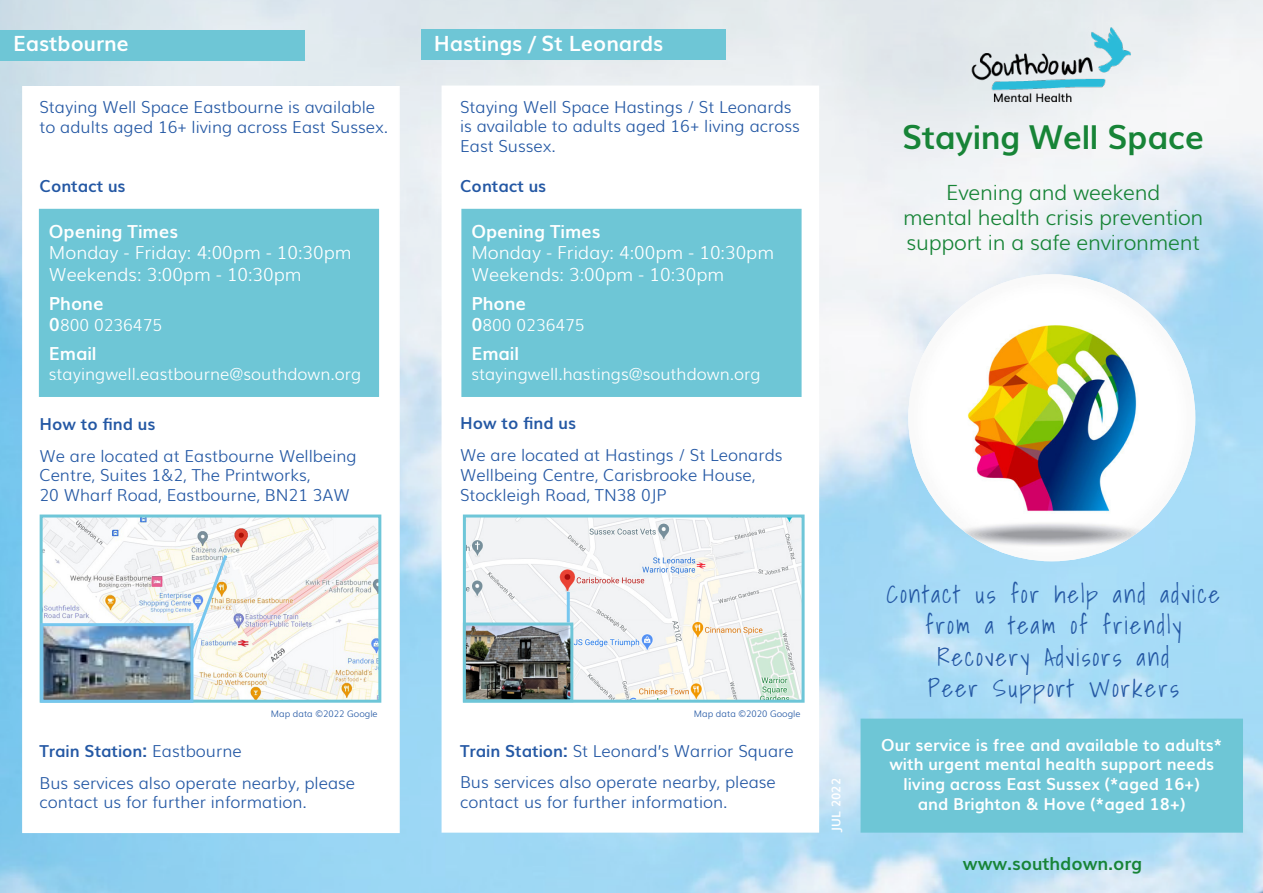
<style>
.page{position:relative;width:1263px;height:893px;background:#fff}
.page>*{position:absolute;margin:0;border:0;box-sizing:border-box;transform-origin:0 0}
.t1{font:700 33px "Muli";letter-spacing:-.01em;color:#178437}
.t2{font:300 24px/31.5px "Shadows Into";letter-spacing:.09em;color:#2458a4;text-align:center}
.t3{font:300 21px/25.2px "Muli";letter-spacing:-.01em;color:#178437;text-align:center}
.t4{font:700 21px "Muli";color:#fff}
.t5{font:300 18px/21.6px "Muli";color:#fff}
.t6{font:700 18px "Muli";color:#fff}
.t7{font:700 18px "Muli";color:#178437}
.t8{font:300 16.5px/19.8px "Muli";color:#2458a4}
.t9{font:700 16.5px/19.8px "Muli";color:#fff;text-align:center}
.t10{font:300 16.5px "Muli";color:#fff}
.t11{font:700 16.5px "Muli";color:#2458a4}
.t12{font:700 12px "Muli";color:#fff}
.t13{font:300 9px "Muli";color:#2458a4}
.s1{font-weight:700;font-size:18px}
.s2{font-weight:700}
</style>
<div class="page">
<div style="left:22px;top:86px;width:378px;height:747px;background:#fff;border:2px solid #fff"></div>
<div style="left:861px;top:719px;width:381px;height:113px;background:#6ec6d6"></div>
<div style="left:860px;top:719px;width:383px;height:114px;border:2px solid #6ec6d6"></div>
<hr style="left:1262px;top:30px;width:1px;height:31px;background:#6ec6d6">
<div style="left:0;top:30px;width:304px;height:31px;background:#6ec6d6"></div>
<div style="left:421px;top:30px;width:304px;height:30px;background:#6ec6d6"></div>
<img style="left:954px;top:18px;width:195px;height:103px">
<img style="left:908px;top:274px;width:287px;height:287px;border-radius:143px">
<div style="left:40px;top:210px;width:338px;height:186px;background:#6ec6d6"></div>
<div style="left:39px;top:209px;width:340px;height:188px;border:2px solid #6ec6d6"></div>
<img style="left:44px;top:518px;width:333px;height:181px">
<div style="left:40px;top:514px;width:341px;height:189px;border:3px solid #6ec6d8"></div>
<svg style="left:188px;top:552px;width:42px;height:100px"></svg>
<div style="left:462px;top:210px;width:339px;height:186px;background:#6ec6d6"></div>
<div style="left:461px;top:209px;width:340px;height:188px;border:2px solid #6ec6d6"></div>
<img style="left:467px;top:518px;width:334px;height:181px">
<div style="left:463px;top:514px;width:342px;height:189px;border:3px solid #6ec6d8"></div>
<img style="left:467px;top:626px;width:102px;height:72px">
<div style="left:463px;top:622px;width:110px;height:80px;border:3px solid #6ec6d8"></div>
<hr style="left:567px;top:592px;width:3px;height:30px;background:#77c7ef">
<img style="left:44px;top:627px;width:145px;height:72px">
<div style="left:40px;top:623px;width:153px;height:80px;border:3px solid #77c7ee"></div>
<p class="t4" style="left:13px;top:27px;width:117px">Eastbourne</p>
<p class="t8" style="left:39px;top:96px;width:350px">Staying Well Space Eastbourne is available to adults aged 16+ living across East Sussex.</p>
<p class="t11" style="left:39px;top:173px;width:88px">Contact us</p>
<p class="t6" style="left:49px;top:217px;width:131px">Opening Times</p>
<p class="t5" style="left:49px;top:241px;width:304px">Monday - Friday: 4:00pm - 10:30pm<br>Weekends: 3:00pm - 10:30pm</p>
<p class="t6" style="left:49px;top:289px;width:56px">Phone</p>
<p class="t10" style="left:49px;top:312px;width:115px"><span class="s1">0</span>800 0236475</p>
<p class="t6" style="left:49px;top:339px;width:49px">Email</p>
<p class="t10" style="left:49px;top:361px;width:314px">stayingwell.eastbourne@southdown.org</p>
<p class="t11" style="left:39px;top:411px;width:117px">How to find us</p>
<p class="t8" style="left:39px;top:444px;width:319px">We are located at Eastbourne Wellbeing<br>Centre, Suites 1&amp;2, The Printworks,<br>20 Wharf Road, Eastbourne, BN21 3AW</p>
<p class="t13" style="left:271px;top:707px;width:108px">Map data ©2022 Google</p>
<p class="t8" style="left:39px;top:734px;width:317px;line-height:31.8px"><span class="s2">Train Station:</span> Eastbourne<br>Bus services also operate nearby, please</p>
<p class="t8" style="left:39px;top:791px;width:269px">contact us for further information.</p>
<p class="t4" style="left:434px;top:27px;width:231px">Hastings / St Leonards</p>
<p class="t8" style="left:460px;top:96px;width:341px">Staying Well Space Hastings / St Leonards is available to adults aged 16+ living across<br>East Sussex.</p>
<p class="t11" style="left:460px;top:173px;width:88px">Contact us</p>
<p class="t6" style="left:471px;top:217px;width:131px">Opening Times</p>
<p class="t5" style="left:471px;top:241px;width:304px">Monday - Friday: 4:00pm - 10:30pm<br>Weekends: 3:00pm - 10:30pm</p>
<p class="t6" style="left:471px;top:289px;width:56px">Phone</p>
<p class="t10" style="left:471px;top:312px;width:115px"><span class="s1">0</span>800 0236475</p>
<p class="t6" style="left:471px;top:339px;width:49px">Email</p>
<p class="t10" style="left:471px;top:361px;width:291px">stayingwell.hastings@southdown.org</p>
<p class="t11" style="left:460px;top:410px;width:117px">How to find us</p>
<p class="t8" style="left:460px;top:444px;width:324px">We are located at Hastings / St Leonards<br>Wellbeing Centre, Carisbrooke House,<br>Stockleigh Road, TN38 0JP</p>
<p class="t13" style="left:694px;top:706px;width:108px">Map data ©2020 Google</p>
<p class="t8" style="left:460px;top:733px;width:335px;line-height:31.8px"><span class="s2">Train Station:</span> St Leonard’s Warrior Square<br>Bus services also operate nearby, please</p>
<p class="t8" style="left:460px;top:791px;width:269px">contact us for further information.</p>
<p class="t12" style="left:826px;top:833px;width:57px;rotate:-90deg">JUL 2022</p>
<h1 class="t1" style="left:902px;top:111px;width:304px">Staying Well Space</h1>
<p class="t3" style="left:903px;top:178px;width:302px">Evening and weekend<br>mental health crisis prevention support in a safe environment</p>
<h2 class="t2" style="left:886px;top:578px;width:335px">Contact us for help and advice from a team of friendly<br>Recovery Advisors and<br>Peer Support Workers</h2>
<p class="t9" style="left:881px;top:734px;width:342px">Our service is free and available to adults* with urgent mental health support needs living across East Sussex (*aged 16+)<br>and Brighton &amp; Hove (*aged 18+)</p>
<p class="t7" style="left:963px;top:849px;width:181px">www.southdown.org</p>
</div>
